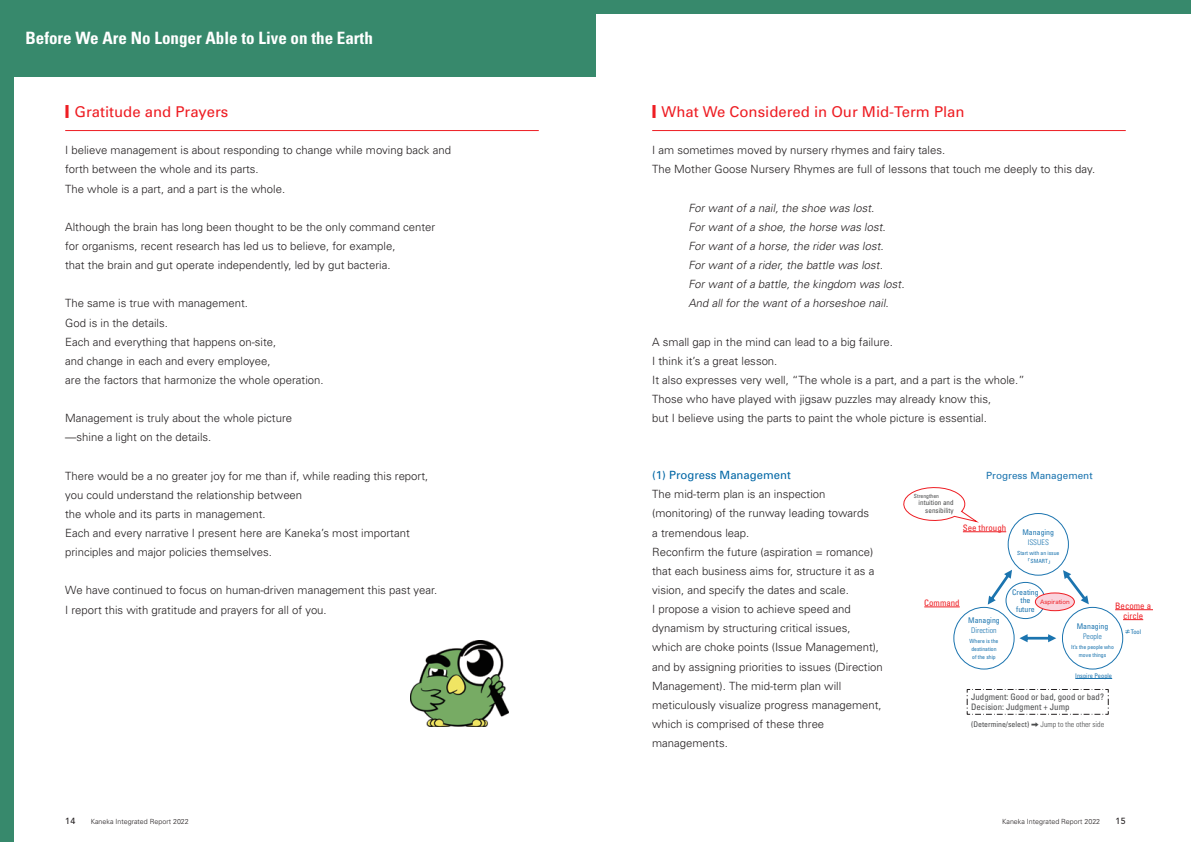
<style>
.page{position:relative;width:1191px;height:842px;background:#fff}
.page>*{position:absolute;margin:0;border:0;box-sizing:border-box;transform-origin:0 0}
.t1{font:700 condensed 17px "Univers";color:#fff}
.t2{font:14.9px "Univers";color:#ee1d23}
.t3{font:300 11.3px/19.1px "Univers";color:#231f20}
.t4{font:italic 300 11.3px/19.1px "Univers";color:#231f20}
.t5{font:11.3px "Univers";color:#0166a5}
.t6{font:9.9px "Univers";color:#1b74af}
.t7{font:condensed 8.9px/9.9px "Univers";color:#4b4c4d}
.t8{font:condensed 8.9px/9.9px "Univers";color:#ee1d23;text-align:center}
.t9{font:500 8.9px "Avenir LT Std";color:#231f20}
.t10{font:condensed 7.8px/8.5px "Univers";color:#1b74af;text-align:center}
.t11{font:condensed 7.8px "Univers";color:#4b4c4d}
.t12{font:300 condensed 7.8px "Univers";color:#1b74af}
.t13{font:300 7.1px "Univers";color:#231f20}
.t14{font:condensed 7.1px/7.8px "Univers";color:#4b4c4d;text-align:right}
.t15{font:condensed 6.4px "Univers";color:#1b74af}
.t16{font:condensed 5.7px/7.8px "Univers";color:#1b74af;text-align:center}
.t17{font:5.7px "Hira Kaku Std N W4";color:#ee1d23}
.t18{font:condensed 5.7px "Univers";color:#4b4c4d}
.s1{font-family:"Hira Kaku Std N W6";font-size:17.1px}
.s2{font-family:"Hira Kaku Std N W4";font-stretch:normal}
.s3{font-family:"Hira Kaku Std N W4";font-stretch:normal;color:#0166a5}
.s4{font-family:"Hira Kaku Std N W6";font-stretch:normal;font-size:6.2px}
.s5{font-weight:300}
</style>
<div class="page">
<div style="left:0;top:0;width:1191px;height:14px;background:#37896c"></div>
<div style="left:0;top:0;width:595px;height:77px;background:#37896c"></div>
<div style="left:0;top:0;width:14px;height:842px;background:#37896c"></div>
<hr style="left:65px;top:130px;width:474px;height:1px;background:#ee1d23">
<img style="left:410px;top:640px;width:99px;height:86px">
<svg style="left:987px;top:570px;width:25px;height:35px"></svg>
<svg style="left:1063px;top:570px;width:25px;height:34px"></svg>
<svg style="left:903px;top:487px;width:74px;height:35px"></svg>
<svg style="left:966px;top:689px;width:143px;height:26px"></svg>
<hr style="left:924px;top:607px;width:35px;height:1px;background:#ee1d23">
<hr style="left:1115px;top:609px;width:38px;height:1px;background:#ee1d23">
<svg style="left:1123px;top:619px;width:20px;height:1px"></svg>
<div style="left:1008px;top:513px;width:60px;height:62px;border:1px solid #1b74af;border-radius:50%"></div>
<svg style="left:1019px;top:634px;width:37px;height:8px"></svg>
<div style="left:953px;top:607px;width:61px;height:62px;border:1px solid #1b74af;border-radius:50%"></div>
<div style="left:1062px;top:607px;width:61px;height:62px;border:1px solid #1b74af;border-radius:50%"></div>
<div style="left:1005px;top:582px;width:40px;height:37px;border:1px solid #1b74af;border-radius:50%"></div>
<div style="left:1035px;top:593px;width:39px;height:18px;background:#fad4dd;border-radius:50%"></div>
<div style="left:1035px;top:593px;width:39px;height:18px;border:1px solid #ee1d23;border-radius:50%"></div>
<hr style="left:1075px;top:678px;width:37px;height:1px;background:#1b74af">
<hr style="left:652px;top:130px;width:473px;height:1px;background:#ee1d23">
<hr style="left:963px;top:531px;width:43px;height:1px;background:#ee1d23">
<h1 class="t1" style="left:26px;top:28px;width:349px">Before We Are No Longer Able to Live on the Earth</h1>
<h2 class="t2" style="left:65px;top:103px;width:165px"><span class="s1">■</span> Gratitude and Prayers</h2>
<p class="t3" style="left:65px;top:141px;width:387px">I believe management is about responding to change while moving back and forth between the whole and its parts.<br>The whole is a part, and a part is the whole.</p>
<p class="t3" style="left:65px;top:217px;width:371px">Although the brain has long been thought to be the only command center for organisms, recent research has led us to believe, for example,<br>that the brain and gut operate independently, led by gut bacteria.</p>
<p class="t3" style="left:65px;top:294px;width:260px">The same is true with management.<br>God is in the details.<br>Each and everything that happens on-site,<br>and change in each and every employee,<br>are the factors that harmonize the whole operation.</p>
<p class="t3" style="left:65px;top:409px;width:228px">Management is truly about the whole picture —shine a light on the details.</p>
<p class="t3" style="left:65px;top:466px;width:364px">There would be a no greater joy for me than if, while reading this report, you could understand the relationship between<br>the whole and its parts in management.<br>Each and every narrative I present here are Kaneka’s most important principles and major policies themselves.</p>
<p class="t3" style="left:65px;top:581px;width:374px">We have continued to focus on human-driven management this past year.<br>I report this with gratitude and prayers for all of you.</p>
<h2 class="t2" style="left:652px;top:103px;width:314px"><span class="s1">■</span> What We Considered in Our Mid-Term Plan</h2>
<p class="t3" style="left:652px;top:141px;width:444px">I am sometimes moved by nursery rhymes and fairy tales.<br>The Mother Goose Nursery Rhymes are full of lessons that touch me deeply to this day.</p>
<p class="t4" style="left:688px;top:198px;width:220px">For want of a nail, the shoe was lost.<br>For want of a shoe, the horse was lost.<br>For want of a horse, the rider was lost.<br>For want of a rider, the battle was lost.<br>For want of a battle, the kingdom was lost.<br>And all for the want of a horseshoe nail.</p>
<p class="t3" style="left:652px;top:332px;width:374px">A small gap in the mind can lead to a big failure.<br>I think it’s a great lesson.<br>It also expresses very well, “The whole is a part, and a part is the whole.” Those who have played with jigsaw puzzles may already know this,<br>but I believe using the parts to paint the whole picture is essential.</p>
<p class="t5" style="left:652px;top:468px;width:140px">(1) Progress Management</p>
<p class="t3" style="left:652px;top:485px;width:232px">The mid-term plan is an inspection (monitoring) of the runway leading towards<br>a tremendous leap.<br>Reconfirm the future (aspiration = romance) that each business aims for, structure it as a vision, and specify the dates and scale.<br>I propose a vision to achieve speed and dynamism by structuring critical issues, which are choke points (Issue Management), and by assigning priorities to issues (Direction Management). The mid-term plan will meticulously visualize progress management, which is comprised of these three managements.</p>
<p class="t18" style="left:914px;top:492px;width:27px">Strengthen</p>
<p class="t14" style="left:918px;top:499px;width:37px">intuition and sensibility</p>
<p class="t6" style="left:986px;top:470px;width:108px">Progress Management</p>
<p class="t8" style="left:963px;top:523px;width:45px">See through</p>
<p class="t10" style="left:1022px;top:528px;width:33px">Managing</p>
<p class="t12" style="left:1027px;top:538px;width:23px">ISSUES</p>
<p class="t16" style="left:1017px;top:549px;width:44px">Start with an issue<span class="s2">「</span>SMART<span class="s2">」</span></p>
<p class="t10" style="left:1012px;top:588px;width:28px">Creating the future</p>
<p class="t17" style="left:1040px;top:597px;width:31px">Aspiration</p>
<p class="t8" style="left:924px;top:598px;width:37px">Command</p>
<p class="t8" style="left:1115px;top:601px;width:37px">Become a circle</p>
<p class="t10" style="left:968px;top:616px;width:33px">Managing</p>
<p class="t12" style="left:971px;top:626px;width:27px">Direction</p>
<p class="t16" style="left:969px;top:637px;width:30px">Where is the destination of the ship</p>
<p class="t10" style="left:1076px;top:622px;width:33px">Managing</p>
<p class="t12" style="left:1083px;top:632px;width:21px">People</p>
<p class="t16" style="left:1071px;top:643px;width:44px">It’s the people who move things</p>
<p class="t15" style="left:1124px;top:628px;width:18px"><span class="s3">≠</span>Tool</p>
<p class="t15" style="left:1075px;top:671px;width:38px">Inspire People</p>
<p class="t7" style="left:971px;top:692px;width:134px">Judgment: Good or bad, good or bad?<br>Decision: Judgment + Jump</p>
<p class="t11" style="left:971px;top:719px;width:134px">(Determine/select) <span class="s4">➡</span> <span class="s5">Jump to the other side</span></p>
<p class="t9" style="left:65px;top:816px;width:12px">14</p>
<p class="t13" style="left:91px;top:817px;width:100px">Kaneka Integrated Report 2022</p>
<p class="t13" style="left:1002px;top:817px;width:100px">Kaneka Integrated Report 2022</p>
<p class="t9" style="left:1115px;top:816px;width:12px">15</p>
</div>
